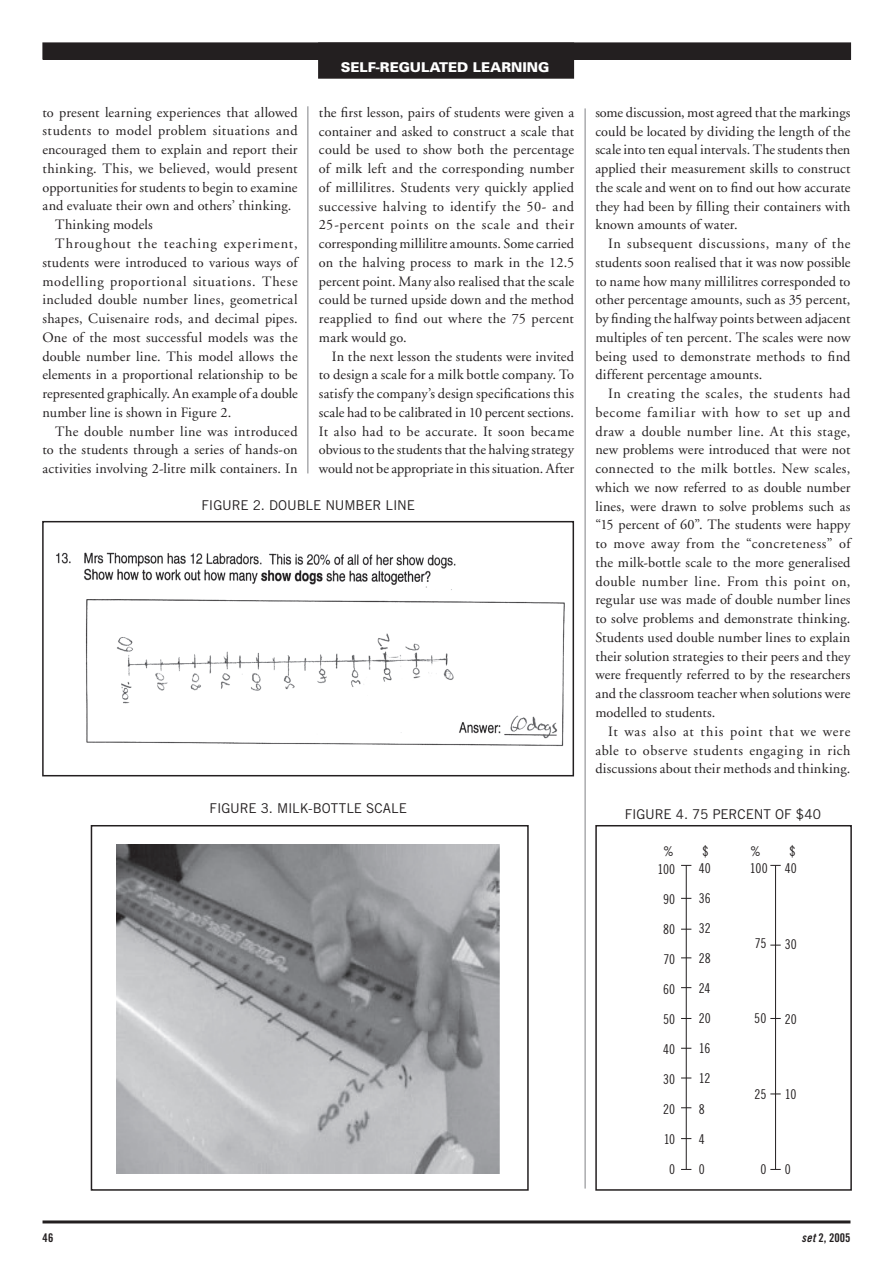
<style>
.page{position:relative;width:893px;height:1263px;background:#fff}
.page>*{position:absolute;margin:0;border:0;box-sizing:border-box;transform-origin:0 0}
.t1{font:14.25px/18.8px "Maori Agara";letter-spacing:.015em;color:#231f20;text-align:justify}
.t2{font:14.25px "Maori Agara";letter-spacing:-.005em;color:#231f20}
.t3{font:14.25px "Maori Agara";letter-spacing:.05em;color:#231f20}
.t4{font:14.25px "Maori Agara";letter-spacing:.065em;color:#231f20}
.t5{font:13.5px "Trade Gothic";letter-spacing:-.01em;color:#231f20}
.t6{font:13.5px "Trade Gothic Cond Eighteen";color:#231f20}
.t7{font:900 13.5px "Univers";color:#fff}
.t8{font:12px "Trade Gothic Bold Cond Twenty";color:#231f20}
.s1{font-family:"Trade Gothic Bold Cond Twenty Obl"}
</style>
<div class="page">
<div style="left:43px;top:43px;width:807px;height:16px;background:#231f20"></div>
<div style="left:43px;top:43px;width:808px;height:17px;border:1px solid #231f20"></div>
<hr style="left:43px;top:1220px;width:807px;height:3px;background:#231f20">
<div style="left:319px;top:43px;width:254px;height:35px;background:#231f20"></div>
<div style="left:318px;top:43px;width:256px;height:36px;border:2px solid #231f20"></div>
<hr style="left:307px;top:106px;width:1px;height:367px;background:#808285">
<hr style="left:585px;top:108px;width:1px;height:1080px;background:#808285">
<div style="left:42px;top:521px;width:532px;height:255px;border:2px solid #231f20"></div>
<img style="left:117px;top:844px;width:383px;height:330px">
<div style="left:91px;top:825px;width:438px;height:366px;border:2px solid #231f20"></div>
<hr style="left:686px;top:865px;width:1px;height:304px;background:#231f20">
<hr style="left:775px;top:865px;width:1px;height:304px;background:#231f20">
<div style="left:595px;top:825px;width:257px;height:366px;border:2px solid #231f20"></div>
<img style="left:56px;top:552px;width:509px;height:195px">
<p class="t1" style="left:43px;top:103px;width:257px">to present learning experiences that allowed</p>
<p class="t1" style="left:43px;top:122px;width:257px">students to model problem situations and</p>
<p class="t1" style="left:43px;top:141px;width:257px">encouraged them to explain and report their</p>
<p class="t1" style="left:43px;top:159px;width:257px">thinking. This, we believed, would present</p>
<p class="t1" style="left:43px;top:178px;width:257px">opportunities for students to begin to examine</p>
<p class="t1" style="left:43px;top:197px;width:250px">and evaluate their own and others’ thinking.</p>
<p class="t1" style="left:55px;top:216px;width:99px">Thinking models</p>
<p class="t4" style="left:55px;top:236px;width:244px">Throughout the teaching experiment,</p>
<p class="t1" style="left:43px;top:253px;width:257px">students were introduced to various ways of</p>
<p class="t3" style="left:43px;top:273px;width:257px">modelling proportional situations. These</p>
<p class="t1" style="left:43px;top:291px;width:257px">included double number lines, geometrical</p>
<p class="t1" style="left:43px;top:309px;width:257px">shapes, Cuisenaire rods, and decimal pipes.</p>
<p class="t1" style="left:43px;top:328px;width:257px">One of the most successful models was the</p>
<p class="t1" style="left:43px;top:347px;width:257px">double number line. This model allows the</p>
<p class="t1" style="left:43px;top:366px;width:257px">elements in a proportional relationship to be</p>
<p class="t2" style="left:43px;top:386px;width:257px">represented graphically. An example of a double</p>
<p class="t1" style="left:43px;top:403px;width:190px">number line is shown in Figure 2.</p>
<p class="t1" style="left:55px;top:422px;width:244px">The double number line was introduced</p>
<p class="t1" style="left:43px;top:441px;width:257px">to the students through a series of hands-on</p>
<p class="t1" style="left:43px;top:459px;width:257px">activities involving 2-litre milk containers. In</p>
<p class="t7" style="left:341px;top:59px;width:210px">SELF-REGULATED LEARNING</p>
<p class="t1" style="left:319px;top:103px;width:257px">the first lesson, pairs of students were given a container and asked to construct a scale that could be used to show both the percentage of milk left and the corresponding number of millilitres. Students very quickly applied successive halving to identify the 50- and 25-percent points on the scale and their corresponding millilitre amounts. Some carried on the halving process to mark in the 12.5 percent point. Many also realised that the scale could be turned upside down and the method reapplied to find out where the 75 percent mark would go.</p>
<p class="t1" style="left:319px;top:347px;width:257px;text-indent:13px">In the next lesson the students were invited to design a scale for a milk bottle company. To satisfy the company’s design specifications this scale had to be calibrated in 10 percent sections.<br>It also had to be accurate. It soon became obvious to the students that the halving strategy would not be appropriate in this situation. After</p>
<p class="t5" style="left:202px;top:497px;width:215px">FIGURE 2. DOUBLE NUMBER LINE</p>
<p class="t1" style="left:595px;top:103px;width:257px">some discussion, most agreed that the markings could be located by dividing the length of the scale into ten equal intervals. The students then applied their measurement skills to construct the scale and went on to find out how accurate they had been by filling their containers with known amounts of water.</p>
<p class="t1" style="left:595px;top:235px;width:257px;text-indent:13px">In subsequent discussions, many of the students soon realised that it was now possible to name how many millilitres corresponded to other percentage amounts, such as 35 percent, by finding the halfway points between adjacent multiples of ten percent. The scales were now being used to demonstrate methods to find different percentage amounts.</p>
<p class="t1" style="left:595px;top:385px;width:257px;text-indent:13px">In creating the scales, the students had become familiar with how to set up and draw a double number line. At this stage, new problems were introduced that were not connected to the milk bottles. New scales, which we now referred to as double number lines, were drawn to solve problems such as “15 percent of 60”. The students were happy to move away from the “concreteness” of the milk-bottle scale to the more generalised double number line. From this point on, regular use was made of double number lines to solve problems and demonstrate thinking.<br>Students used double number lines to explain their solution strategies to their peers and they were frequently referred to by the researchers and the classroom teacher when solutions were modelled to students.</p>
<p class="t1" style="left:595px;top:722px;width:257px;text-indent:13px">It was also at this point that we were able to observe students engaging in rich discussions about their methods and thinking.</p>
<p class="t5" style="left:210px;top:800px;width:199px">FIGURE 3. M ILK-BOTTLE SCALE</p>
<p class="t5" style="left:625px;top:806px;width:198px">FIGURE 4. 75 PERCENT OF $40</p>
<p class="t6" style="left:663px;top:843px;width:12px">%</p>
<p class="t6" style="left:702px;top:843px;width:7px">$</p>
<p class="t6" style="left:750px;top:843px;width:12px">%</p>
<p class="t6" style="left:789px;top:843px;width:7px">$</p>
<p class="t6" style="left:657px;top:861px;width:19px">100</p>
<p class="t6" style="left:663px;top:891px;width:14px">90</p>
<p class="t6" style="left:663px;top:921px;width:14px">80</p>
<p class="t6" style="left:663px;top:951px;width:13px">70</p>
<p class="t6" style="left:663px;top:981px;width:14px">60</p>
<p class="t6" style="left:663px;top:1011px;width:14px">50</p>
<p class="t6" style="left:663px;top:1041px;width:14px">40</p>
<p class="t6" style="left:663px;top:1071px;width:14px">30</p>
<p class="t6" style="left:663px;top:1101px;width:14px">20</p>
<p class="t6" style="left:664px;top:1131px;width:13px">10</p>
<p class="t6" style="left:669px;top:1161px;width:7px">0</p>
<p class="t6" style="left:699px;top:861px;width:14px">40</p>
<p class="t6" style="left:699px;top:891px;width:13px">36</p>
<p class="t6" style="left:699px;top:921px;width:13px">32</p>
<p class="t6" style="left:699px;top:951px;width:13px">28</p>
<p class="t6" style="left:699px;top:981px;width:13px">24</p>
<p class="t6" style="left:699px;top:1011px;width:14px">20</p>
<p class="t6" style="left:699px;top:1041px;width:13px">16</p>
<p class="t6" style="left:699px;top:1071px;width:13px">12</p>
<p class="t6" style="left:699px;top:1101px;width:7px">8</p>
<p class="t6" style="left:699px;top:1131px;width:7px">4</p>
<p class="t6" style="left:699px;top:1161px;width:7px">0</p>
<p class="t6" style="left:750px;top:861px;width:19px">100</p>
<p class="t6" style="left:785px;top:861px;width:14px">40</p>
<p class="t6" style="left:755px;top:936px;width:13px">75</p>
<p class="t6" style="left:785px;top:936px;width:14px">30</p>
<p class="t6" style="left:754px;top:1011px;width:14px">50</p>
<p class="t6" style="left:785px;top:1011px;width:14px">20</p>
<p class="t6" style="left:754px;top:1086px;width:13px">25</p>
<p class="t6" style="left:785px;top:1086px;width:13px">10</p>
<p class="t6" style="left:760px;top:1161px;width:7px">0</p>
<p class="t6" style="left:785px;top:1161px;width:7px">0</p>
<p class="t8" style="left:43px;top:1231px;width:12px">46</p>
<p class="t8" style="left:802px;top:1231px;width:50px"><span class="s1">set</span> 2, 2005</p>
</div>
